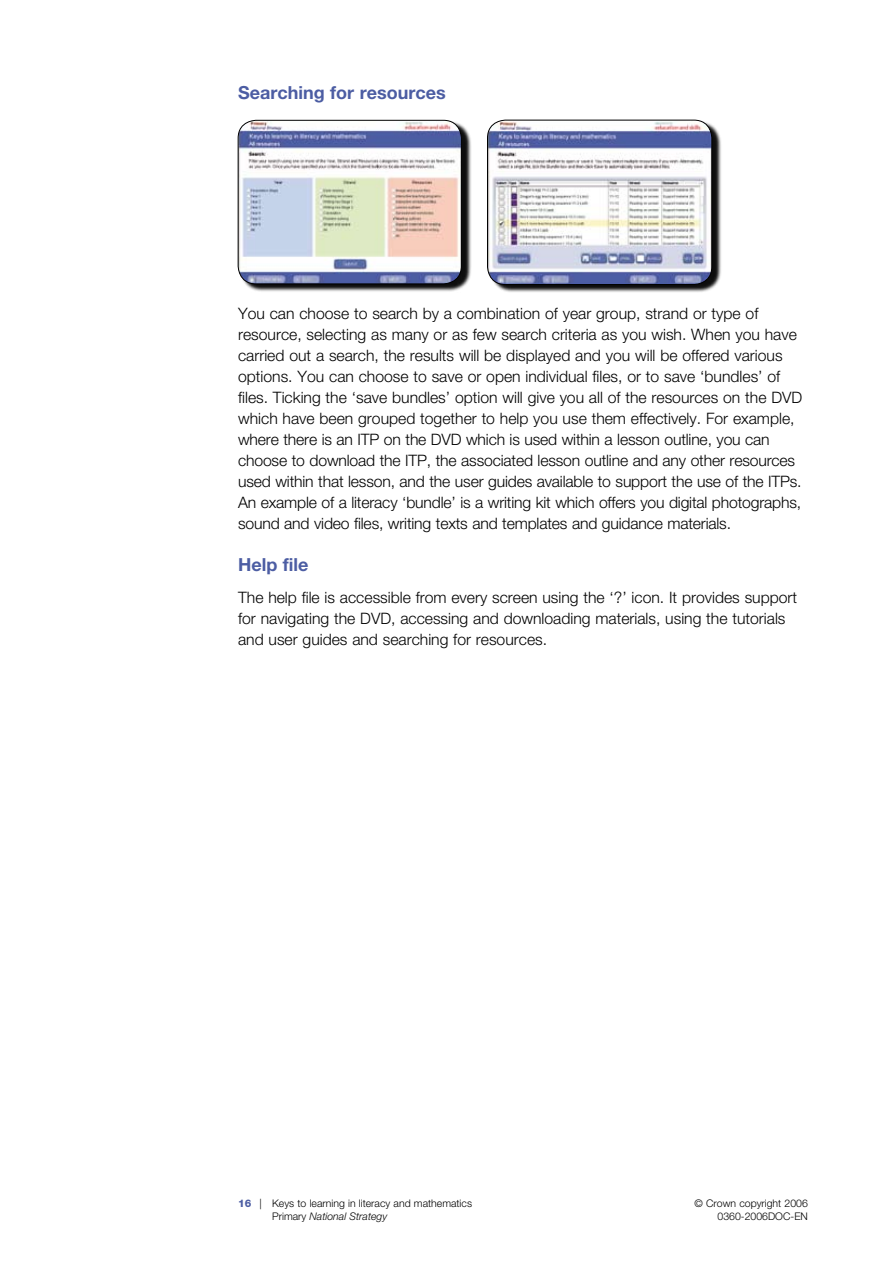
<style>
.page{position:relative;width:893px;height:1263px;background:#fff}
.page>*{position:absolute;margin:0;border:0;box-sizing:border-box;transform-origin:0 0}
.t1{font:700 18px "Helvetica Neue CE";color:#4c5da3}
.t2{font:300 15.75px/21px "Helvetica Neue CE";color:#000}
.t3{font:300 10.5px/13.5px "Helvetica Neue CE";color:#000}
.s1{font-weight:800;color:#4c5da3}
.s2{font-style:italic}
</style>
<div class="page">
<div style="left:489px;top:120px;width:233px;height:173px;background:#000;opacity:.95"></div>
<img style="left:487px;top:120px;width:225px;height:165px;border-radius:18px">
<div style="left:487px;top:120px;width:225px;height:165px;border:1px solid #000;border-radius:18px"></div>
<div style="left:240px;top:120px;width:232px;height:172px;background:#000;opacity:.95"></div>
<img style="left:238px;top:120px;width:223px;height:164px;border-radius:18px">
<div style="left:238px;top:120px;width:224px;height:164px;border:1px solid #000;border-radius:18px"></div>
<p class="t1" style="left:238px;top:81px;width:209px">Searching for resources</p>
<p class="t2" style="left:238px;top:303px;width:566px">You can choose to search by a combination of year group, strand or type of resource, selecting as many or as few search criteria as you wish. When you have carried out a search, the results will be displayed and you will be offered various options. You can choose to save or open individual files, or to save ‘bundles’ of files. Ticking the ‘save bundles’ option will give you all of the resources on the DVD which have been grouped together to help you use them effectively. For example, where there is an ITP on the DVD which is used within a lesson outline, you can choose to download the ITP, the associated lesson outline and any other resources used within that lesson, and the user guides available to support the use of the ITPs.<br>An example of a literacy ‘bundle’ is a writing kit which offers you digital photographs, sound and video files, writing texts and templates and guidance materials.</p>
<p class="t1" style="left:238px;top:554px;width:72px">Help file</p>
<p class="t2" style="left:238px;top:587px;width:560px">The help file is accessible from every screen using the ‘?’ icon. It provides support for navigating the DVD, accessing and downloading materials, using the tutorials and user guides and searching for resources.</p>
<p class="t3" style="left:272px;top:1196px;width:201px;text-indent:-34px"><span class="s1">16</span> <span class="s2">|</span> Keys to learning in literacy and mathematics<br>Primary <span class="s2">National Strategy</span></p>
<p class="t3" style="left:695px;top:1197px;width:115px;line-height:12.8px;text-align:right">© Crown copyright 2006<br>0360-2006DOC-EN</p>
</div>
